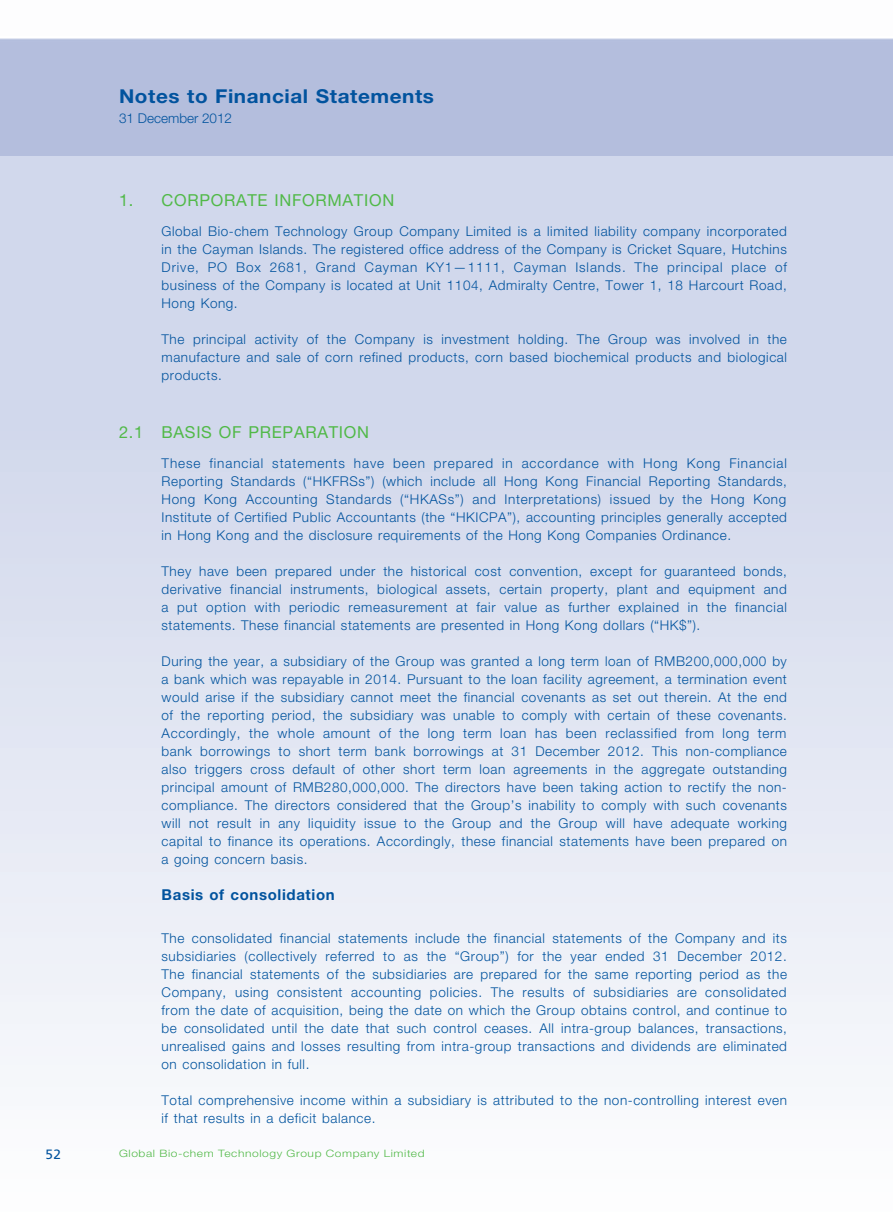
<style>
.page{position:relative;width:893px;height:1212px;background:#fff}
.page>*{position:absolute;margin:0;border:0;box-sizing:border-box;transform-origin:0 0}
.t1{font:700 19.2px "Helvetica Neue";letter-spacing:.03em;color:#01539e;scale:1.08 1}
.t2{font:16.5px "Helvetica Neue";letter-spacing:.04em;color:#51b948}
.t3{font:700 15px "Helvetica Neue";letter-spacing:.04em;color:#01539e}
.t4{font:300 13.5px/18px "Helvetica Neue";letter-spacing:.04em;color:#01539e;text-align:justify}
.t5{font:300 13.5px "Helvetica Neue";color:#01539e}
.t6{font:13.5px "Frutiger";color:#01539e}
.t7{font:300 10.2px "Helvetica Neue";letter-spacing:.05em;color:#51b948;scale:1.18 1}
</style>
<div class="page">
<div style="left:0;top:156px;width:893px;height:1056px;background:linear-gradient(to bottom,#c9d1e8,#fafbfd)"></div>
<h1 class="t1" style="left:119px;top:84px;width:293px">Notes to Financial Statements</h1>
<p class="t5" style="left:119px;top:110px;width:115px">31 December 2012</p>
<p class="t2" style="left:119px;top:190px;width:277px">1. CORPORATE INFORMATION</p>
<p class="t4" style="left:162px;top:222px;width:627px">Global Bio-chem Technology Group Company Limited is a limited liability company incorporated in the Cayman Islands. The registered office address of the Company is Cricket Square, Hutchins Drive, PO Box 2681, Grand Cayman KY1—1111, Cayman Islands. The principal place of business of the Company is located at Unit 1104, Admiralty Centre, Tower 1, 18 Harcourt Road, Hong Kong.</p>
<p class="t4" style="left:162px;top:330px;width:627px">The principal activity of the Company is investment holding. The Group was involved in the manufacture and sale of corn refined products, corn based biochemical products and biological products.</p>
<p class="t2" style="left:119px;top:422px;width:251px">2.1 BASIS OF PREPARATION</p>
<p class="t4" style="left:162px;top:454px;width:627px">These financial statements have been prepared in accordance with Hong Kong Financial Reporting Standards (“HKFRSs”) (which include all Hong Kong Financial Reporting Standards, Hong Kong Accounting Standards (“HKASs”) and Interpretations) issued by the Hong Kong Institute of Certified Public Accountants (the “HKICPA”), accounting principles generally accepted in Hong Kong and the disclosure requirements of the Hong Kong Companies Ordinance.</p>
<p class="t4" style="left:162px;top:562px;width:627px">They have been prepared under the historical cost convention, except for guaranteed bonds, derivative financial instruments, biological assets, certain property, plant and equipment and a put option with periodic remeasurement at fair value as further explained in the financial statements. These financial statements are presented in Hong Kong dollars (“HK$”).</p>
<p class="t4" style="left:162px;top:652px;width:627px">During the year, a subsidiary of the Group was granted a long term loan of RMB200,000,000 by a bank which was repayable in 2014. Pursuant to the loan facility agreement, a termination event would arise if the subsidiary cannot meet the financial covenants as set out therein. At the end of the reporting period, the subsidiary was unable to comply with certain of these covenants.<br>Accordingly, the whole amount of the long term loan has been reclassified from long term bank borrowings to short term bank borrowings at 31 December 2012. This non-compliance also triggers cross default of other short term loan agreements in the aggregate outstanding principal amount of RMB280,000,000. The directors have been taking action to rectify the non&shy;compliance. The directors considered that the Group’s inability to comply with such covenants will not result in any liquidity issue to the Group and the Group will have adequate working capital to finance its operations. Accordingly, these financial statements have been prepared on a going concern basis.</p>
<p class="t3" style="left:162px;top:886px;width:175px">Basis of consolidation</p>
<p class="t4" style="left:162px;top:929px;width:627px">The consolidated financial statements include the financial statements of the Company and its subsidiaries (collectively referred to as the “Group”) for the year ended 31 December 2012.<br>The financial statements of the subsidiaries are prepared for the same reporting period as the Company, using consistent accounting policies. The results of subsidiaries are consolidated from the date of acquisition, being the date on which the Group obtains control, and continue to be consolidated until the date that such control ceases. All intra-group balances, transactions, unrealised gains and losses resulting from intra-group transactions and dividends are eliminated on consolidation in full.</p>
<p class="t4" style="left:162px;top:1091px;width:627px">Total comprehensive income within a subsidiary is attributed to the non-controlling interest even if that results in a deficit balance.</p>
<p class="t6" style="left:45px;top:1146px;width:17px">52</p>
<p class="t7" style="left:119px;top:1147px;width:260px">Global Bio-chem Technology Group Company Limited</p>
</div>
